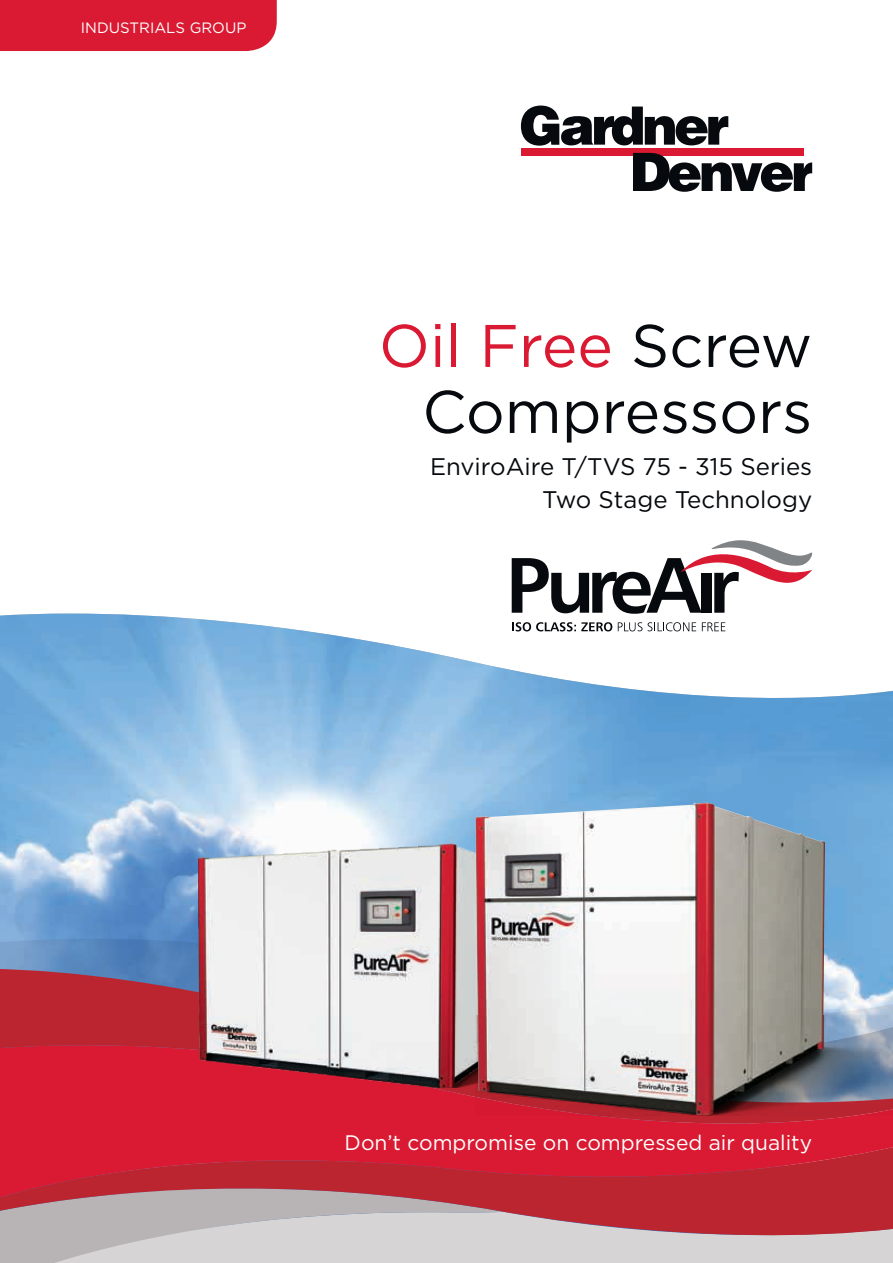
<style>
.page{position:relative;width:893px;height:1263px;background:#fff}
.page>*{position:absolute;margin:0;border:0;box-sizing:border-box;transform-origin:0 0}
.t1{font:60px/66px "Gotham";color:#06090d;text-align:right}
.t2{font:24px/33px "Gotham";color:#06090d;text-align:right}
.t3{font:21px "Gotham";color:#fff}
.t4{font:15px "Gotham";color:#fff}
.s1{color:#da1a32}
</style>
<div class="page">
<img style="left:0;top:614px;width:893px;height:325px">
<div style="left:0;top:0;width:277px;height:51px;background:#da1a32"></div>
<div style="left:521px;top:148px;width:282px;height:8px;background:#da1a32"></div>
<svg style="left:633px;top:153px;width:179px;height:39px"></svg>
<svg style="left:521px;top:106px;width:207px;height:40px"></svg>
<div style="left:504px;top:1250px;width:389px;height:13px;background:#d6d4d4"></div>
<svg style="left:0;top:1250px;width:504px;height:13px;background:#d1cfcf"></svg>
<svg style="left:0;top:939px;width:893px;height:30px;background:#6393c6"></svg>
<svg style="left:0;top:969px;width:893px;height:72px;background:#b04d5f"></svg>
<svg style="left:0;top:1201px;width:893px;height:49px;background:#c59c9f"></svg>
<svg style="left:0;top:1041px;width:893px;height:160px;background:#cf2235"></svg>
<svg style="left:512px;top:622px;width:100px;height:9px"></svg>
<svg style="left:618px;top:622px;width:24px;height:9px"></svg>
<svg style="left:648px;top:622px;width:48px;height:9px"></svg>
<svg style="left:702px;top:622px;width:23px;height:9px"></svg>
<svg style="left:512px;top:540px;width:300px;height:74px"></svg>
<img style="left:198px;top:844px;width:277px;height:244px">
<img style="left:825px;top:1015px;width:68px;height:100px">
<img style="left:475px;top:802px;width:350px;height:313px">
<p class="t4" style="left:81px;top:18px;width:167px">INDUSTRIALS GROUP</p>
<h1 class="t1" style="left:379px;top:311px;width:435px"><span class="s1">Oil Free</span> Screw<br>Compressors</h1>
<p class="t2" style="left:430px;top:449px;width:383px">EnviroAire T/TVS 75 - 315 Series<br>Two Stage Technology</p>
<p class="t3" style="left:345px;top:1129px;width:469px">Don’t compromise on compressed air quality</p>
</div>
